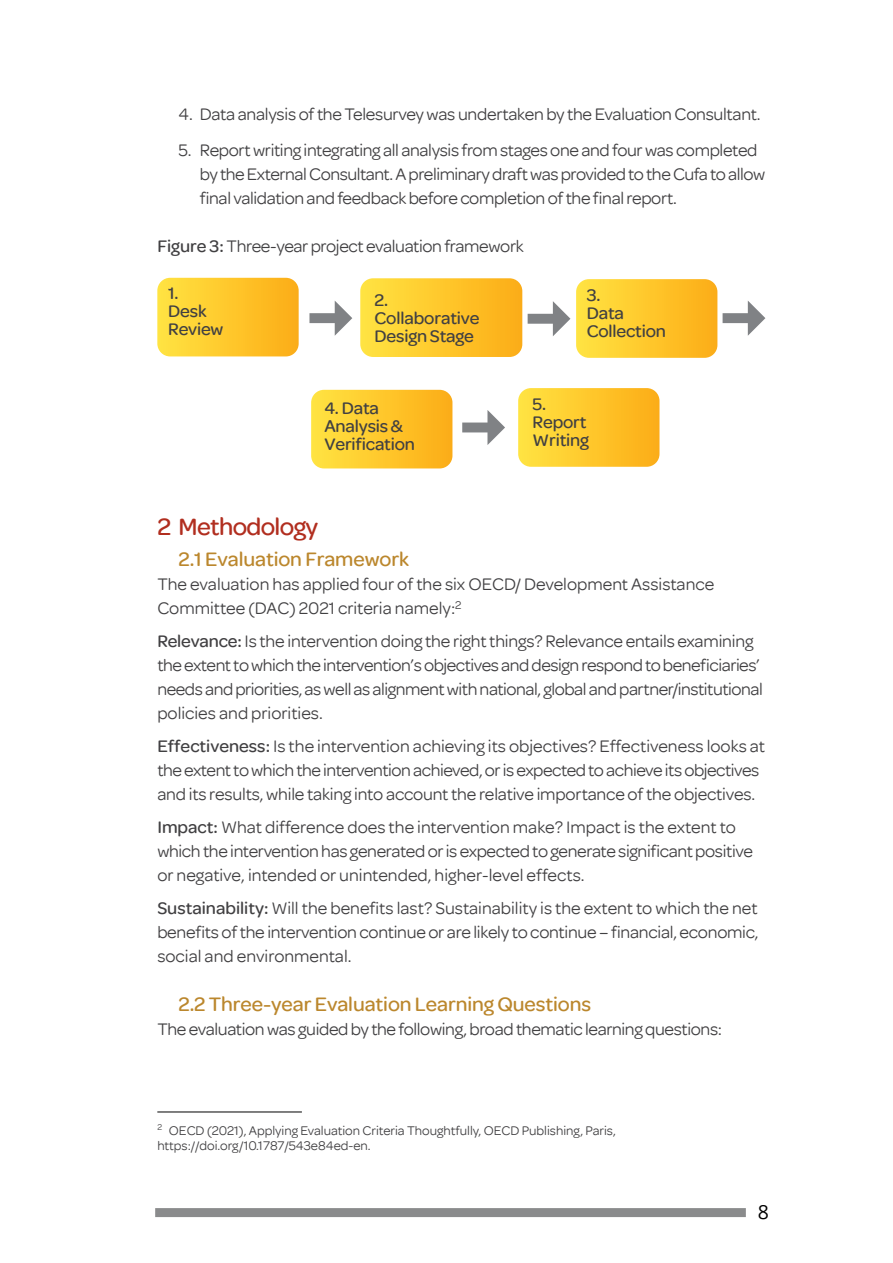
<style>
.page{position:relative;width:893px;height:1263px;background:#fff}
.page>*{position:absolute;margin:0;border:0;box-sizing:border-box;transform-origin:0 0}
.t1{font:500 25.5px "Omnes";letter-spacing:-.025em;color:#b12e1f}
.t2{font:500 21px "Omnes";letter-spacing:-.005em;color:#bb872d}
.t3{font:19.5px "Open Sans";color:#000}
.t4{font:500 18.15px/18.1px "Omnes";letter-spacing:-.01em;color:#414042}
.t5{font:18px/24px "Omnes";letter-spacing:-.02em;color:#414042}
.t6{font:18px/24px "Omnes";color:#414042}
.t7{font:13.5px/15px "Omnes";color:#414042}
.s1{font-weight:500}
</style>
<div class="page">
<div style="left:155px;top:1208px;width:591px;height:9px;background:#8a8b8c"></div>
<svg style="left:360px;top:278px;width:162px;height:79px;background:#fec930"></svg>
<svg style="left:576px;top:279px;width:141px;height:79px;background:#fec92f"></svg>
<svg style="left:311px;top:390px;width:141px;height:78px;background:#fec82e"></svg>
<svg style="left:518px;top:388px;width:141px;height:79px;background:#fec92f"></svg>
<svg style="left:157px;top:278px;width:142px;height:78px;background:#fec92f"></svg>
<svg style="left:528px;top:301px;width:42px;height:35px"></svg>
<svg style="left:309px;top:301px;width:43px;height:35px"></svg>
<svg style="left:723px;top:301px;width:42px;height:35px"></svg>
<svg style="left:462px;top:410px;width:43px;height:35px"></svg>
<hr style="left:157px;top:1111px;width:145px;height:1px;background:#000">
<p class="t5" style="left:179px;top:102px;width:583px">4. Data analysis of the Telesurvey was undertaken by the Evaluation Consultant.</p>
<p class="t5" style="left:200px;top:138px;width:567px;text-indent:-21px">5. Report writing integrating all analysis from stages one and four was completed by the External Consultant. A preliminary draft was provided to the Cufa to allow final validationandfeedbackbeforecompletionofthefinalreport.</p>
<p class="t5" style="left:157px;top:234px;width:368px"><span class="s1">Figure 3:</span> Three-year project evaluation framework</p>
<p class="t4" style="left:168px;top:284px;width:57px">1.<br>Desk<br>Review</p>
<p class="t4" style="left:375px;top:291px;width:107px">2.<br>Collaborative<br>Design Stage</p>
<p class="t4" style="left:587px;top:286px;width:81px">3.<br>Data<br>Collection</p>
<p class="t4" style="left:324px;top:399px;width:92px">4. Data<br>Analysis &amp;<br>Verification</p>
<p class="t4" style="left:533px;top:395px;width:58px">5.<br>Report<br>Writing</p>
<h1 class="t1" style="left:157px;top:512px;width:162px">2 Methodology</h1>
<p class="t2" style="left:179px;top:547px;width:232px">2.1 Evaluation Framework</p>
<p class="t6" style="left:157px;top:572px;width:559px">The evaluation has applied four of the six OECD/ Development Assistance<br>Committee (DAC) 2021 criteria namely:<sup>2</sup></p>
<p class="t5" style="left:157px;top:629px;width:607px"><span class="s1">Relevance:</span> Is the intervention doing the right things? Relevance entails examining theextenttowhichtheintervention’sobjectivesanddesignrespondtobeneficiaries’ needs and priorities, as well as alignment with national, global and partner/institutional policies and priorities.</p>
<p class="t5" style="left:157px;top:734px;width:609px"><span class="s1">Effectiveness:</span> Is the intervention achieving its objectives? Effectiveness looks at the extent to which the intervention achieved, or is expected to achieve its objectives and its results, while taking into account the relative importance of the objectives.</p>
<p class="t5" style="left:157px;top:814px;width:597px"><span class="s1">Impact:</span> What difference does the intervention make? Impact is the extent to whichtheinterventionhas generatedorisexpectedtogeneratesignificantpositive or negative, intended or unintended, higher-level effects.</p>
<p class="t5" style="left:157px;top:895px;width:603px;text-align:justify"><span class="s1">Sustainability:</span> Will the benefits last? Sustainability is the extent to which the net benefits of the intervention continue or are likely to continue – financial, economic, social and environmental.</p>
<p class="t2" style="left:179px;top:992px;width:414px">2.2 Three-year Evaluation Learning Questions</p>
<p class="t5" style="left:157px;top:1017px;width:566px">The evaluation was guided by the following, broad thematic learning questions:</p>
<p class="t7" style="left:157px;top:1123px;width:460px"><sup>2</sup> OECD (2021), Applying Evaluation Criteria Thoughtfully, OECD Publishing, Paris, https://doi.org/10.1787/543e84ed-en.</p>
<p class="t3" style="left:758px;top:1198px;width:13px">8</p>
</div>
